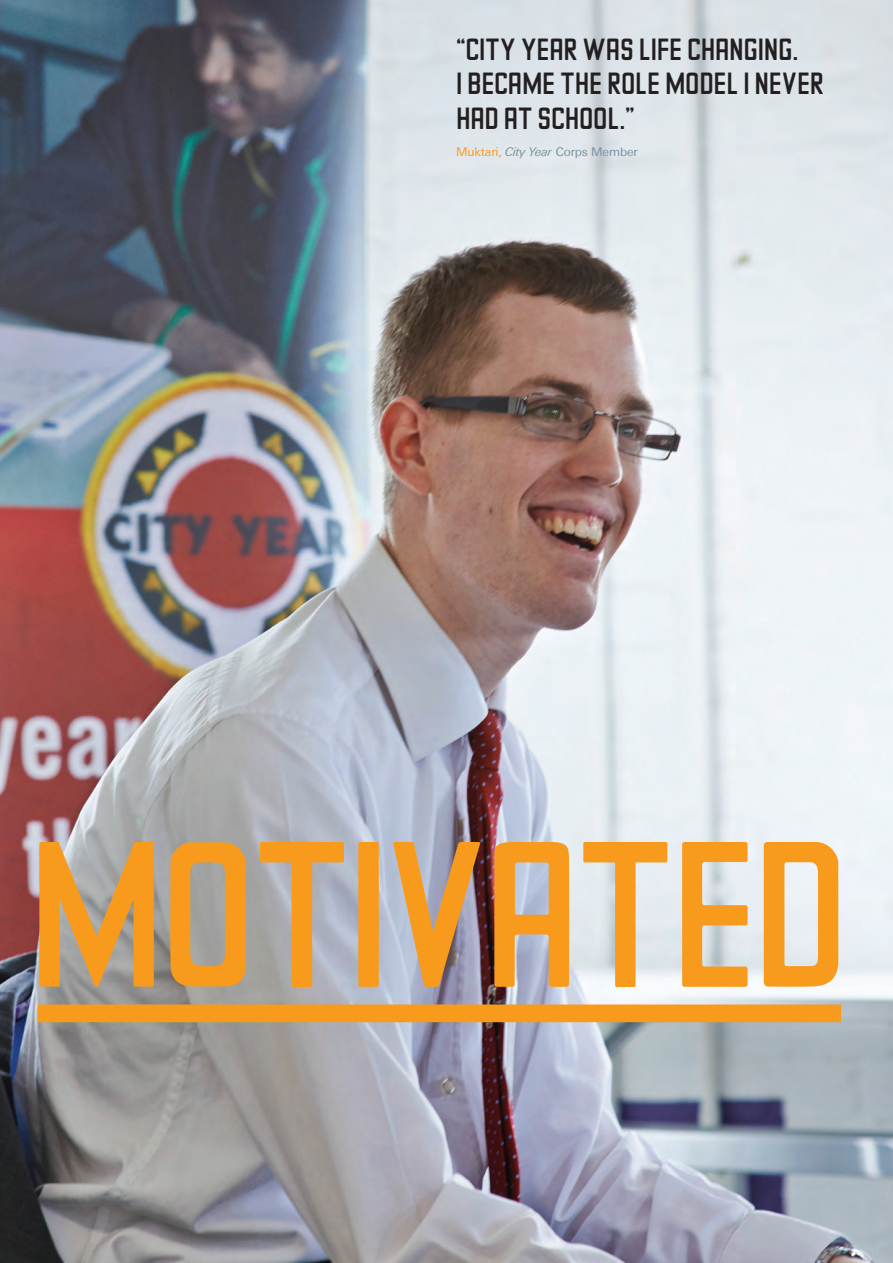
<style>
.page{position:relative;width:893px;height:1263px;background:#fff}
.page>*{position:absolute;margin:0;border:0;box-sizing:border-box;transform-origin:0 0}
.t1{font:202.5px "Berber";color:#f89a1c}
.t2{font:30px/34.5px "Berber";letter-spacing:-.01em;color:#231f20}
.t3{font:12px "Univers Deutsche Bank";letter-spacing:-.01em;color:#798f9c}
.s1{color:#f89a1c}
.s2{font-style:italic}
</style>
<div class="page">
<img style="left:0;top:0;width:893px;height:1263px">
<div style="left:38px;top:1004px;width:803px;height:18px;background:#f89a1c"></div>
<p class="t2" style="left:456px;top:34px;width:370px">“CITY YEAR WAS LIFE CHANGING.<br>I BECAME THE ROLE MODEL I NEVER<br>HAD AT SCHOOL.”</p>
<p class="t3" style="left:456px;top:145px;width:183px"><span class="s1">Muktari,</span> <span class="s2">City Year</span> Corps Member</p>
<h1 class="t1" style="left:27px;top:814px;width:90px">MOTIVATED</h1>
</div>
